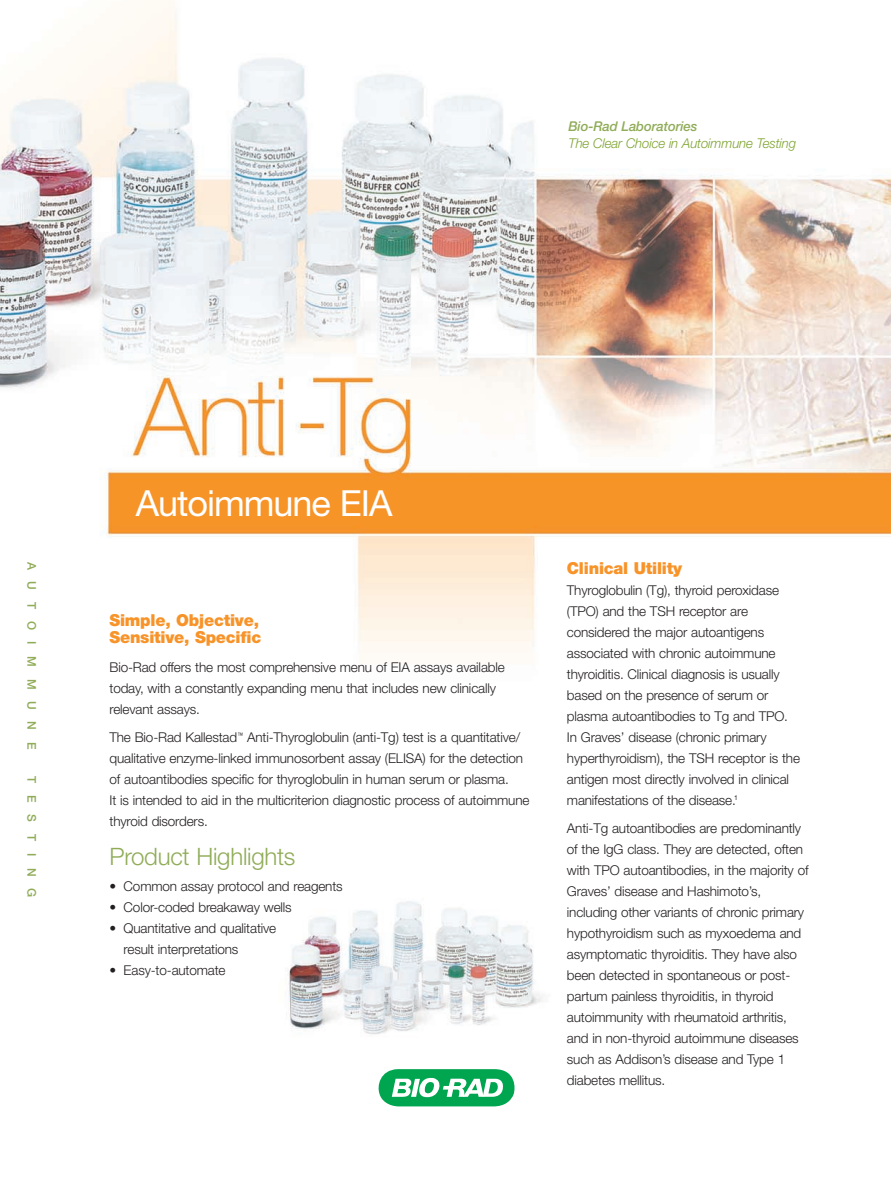
<style>
.page{position:relative;width:891px;height:1188px;background:#fff}
.page>*{position:absolute;margin:0;border:0;box-sizing:border-box;transform-origin:0 0}
.t1{font:36px "Helvetica Neue";letter-spacing:-.03em;color:#fff}
.t2{font:300 24px "Helvetica Neue";letter-spacing:-.01em;color:#90ac58}
.t3{font:900 16.5px/17.2px "Helvetica Neue";letter-spacing:-.015em;color:#f79328}
.t4{font:300 13.5px/21px "Helvetica Neue";letter-spacing:-.01em;color:#231f20}
.t5{font:italic 300 13.5px "Helvetica Neue";letter-spacing:-.01em;color:#7ea430}
.t6{font:italic 500 13.5px "Helvetica Neue";letter-spacing:-.01em;color:#90ac58}
.t7{font:500 12px "Helvetica Neue";letter-spacing:.975em;color:#90ac58}
</style>
<div class="page">
<img style="left:0;top:1px;width:891px;height:653px">
<img style="left:289px;top:901px;width:253px;height:134px">
<svg style="left:378px;top:1069px;width:137px;height:38px"></svg>
<div style="left:74px;top:541px;width:248px;height:71px;background:#fff"></div>
<p class="t6" style="left:568px;top:122px;width:130px">Bio-Rad Laboratories</p>
<p class="t5" style="left:568px;top:138px;width:229px">The Clear Choice in Autoimmune Testing</p>
<p class="t7" style="left:36px;top:562px;width:189px;rotate:90deg">AUTOIMMUNE</p>
<p class="t7" style="left:36px;top:776px;width:122px;rotate:90deg">TESTING</p>
<h1 class="t1" style="left:136px;top:490px;width:258px">Autoimmune EIA</h1>
<p class="t3" style="left:110px;top:613px;width:153px">Simple, Objective,<br>Sensitive, Specific</p>
<p class="t4" style="left:110px;top:657px;width:397px">Bio-Rad offers the most comprehensive menu of EIA assays available today, with a constantly expanding menu that includes new clinically relevant assays.</p>
<p class="t4" style="left:109px;top:728px;width:421px">The Bio-Rad Kallestad<sup>™</sup> Anti-Thyroglobulin (anti-Tg) test is a quantitative/ qualitative enzyme-linked immunosorbent assay (ELISA) for the detection of autoantibodies specific for thyroglobulin in human serum or plasma.<br>It is intended to aid in the multicriterion diagnostic process of autoimmune thyroid disorders.</p>
<h2 class="t2" style="left:110px;top:848px;width:187px">Product Highlights</h2>
<p class="t4" style="left:110px;top:877px;width:235px">• Common assay protocol and reagents</p>
<p class="t4" style="left:110px;top:898px;width:184px">• Color-coded breakaway wells</p>
<p class="t4" style="left:124px;top:919px;width:154px;text-indent:-14px">• Quantitative and qualitative result interpretations</p>
<p class="t4" style="left:110px;top:961px;width:118px">• Easy-to-automate</p>
<p class="t3" style="left:567px;top:561px;width:117px">Clinical Utility</p>
<p class="t4" style="left:567px;top:581px;width:235px">Thyroglobulin (Tg), thyroid peroxidase (TPO) and the TSH receptor are considered the major autoantigens associated with chronic autoimmune thyroiditis. Clinical diagnosis is usually based on the presence of serum or plasma autoantibodies to Tg and TPO.<br>In Graves’ disease (chronic primary hyperthyroidism), the TSH receptor is the antigen most directly involved in clinical manifestations of the disease.<sup>1</sup></p>
<p class="t4" style="left:567px;top:819px;width:243px">Anti-Tg autoantibodies are predominantly of the IgG class. They are detected, often with TPO autoantibodies, in the majority of Graves’ disease and Hashimoto’s, including other variants of chronic primary hypothyroidism such as myxoedema and asymptomatic thyroiditis. They have also been detected in spontaneous or post&shy;partum painless thyroiditis, in thyroid autoimmunity with rheumatoid arthritis, and in non-thyroid autoimmune diseases such as Addison’s disease and Type 1 diabetes mellitus.</p>
</div>
